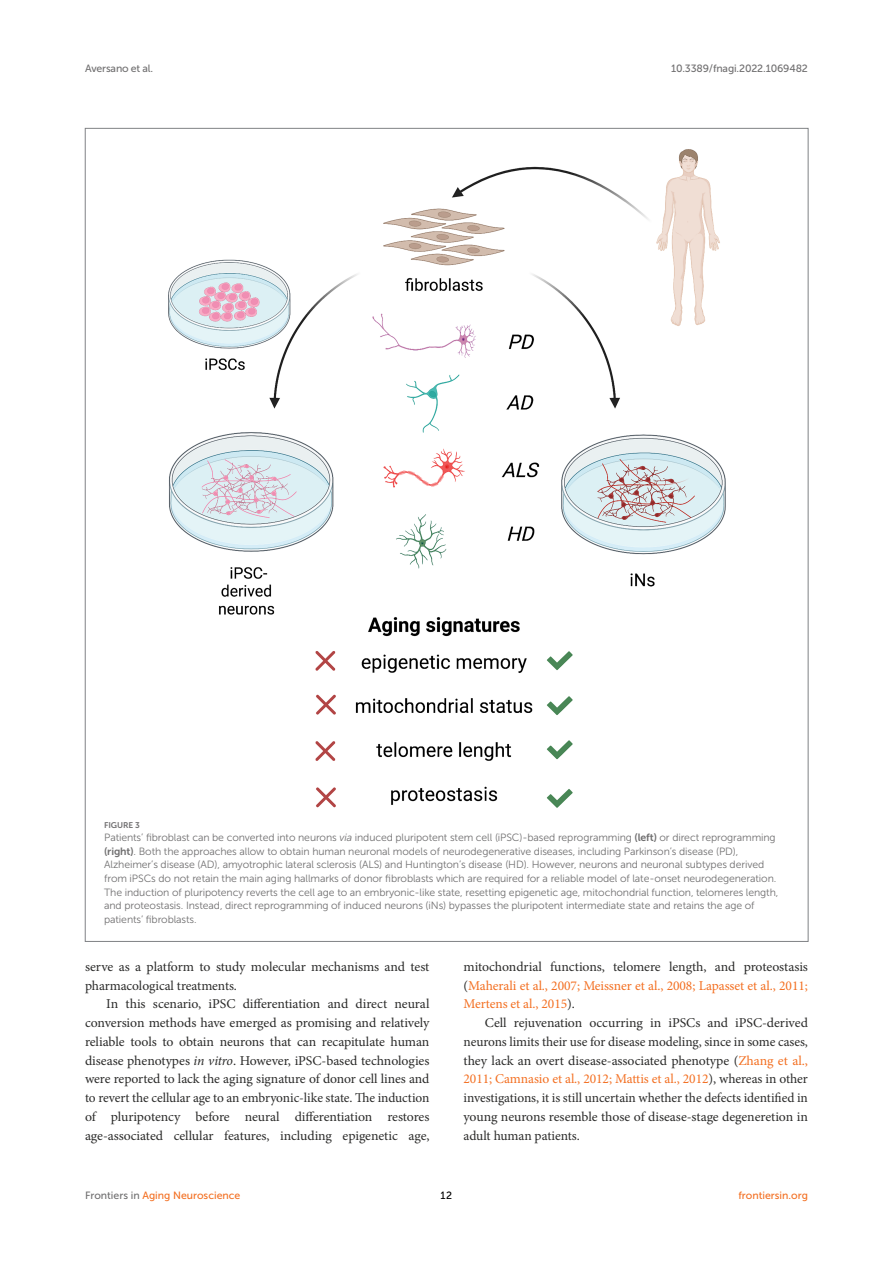
<style>
.page{position:relative;width:893px;height:1263px;background:#fff}
.page>*{position:absolute;margin:0;border:0;box-sizing:border-box;transform-origin:0 0}
.TEXT{font:13.5px/18.8px "Minion Pro";letter-spacing:-.005em;color:#2b2b2a;text-align:justify}
.TEXT-2{font:13.5px/18.8px "Minion Pro";letter-spacing:-.005em;color:#f36f21;text-align:justify}
.TEXT_FLUSH{font:13.5px/18.8px "Minion Pro";letter-spacing:-.01em;color:#2b2b2a}
.FIG_LEG{font:10.5px/13.5px "Museo Sans 300";letter-spacing:-.01em;color:#706f70}
.t1{font:10.5px "Museo Sans 500";color:#f36f21}
.t2{font:10.5px "Museo Sans 500";letter-spacing:-.015em;color:#706f70}
.t3{font:10.5px "Museo Sans 500";color:#000}
.FIG_HD{font:8.25px "Museo Sans 700";letter-spacing:-.01em;color:#706f70}
.s1{font-style:italic}
.s2{font-family:"Museo Sans 700"}
.s3{color:#2b2b2a}
.s4{color:#f36f21}
.s5{color:#706f70}
</style>
<div class="page">
<img style="left:168px;top:149px;width:558px;height:659px">
<p class="t2" style="left:85px;top:63px;width:70px">Aversano et al.</p>
<p class="t2" style="left:671px;top:63px;width:138px">10.3389/fnagi.2022.1069482</p>
<p class="FIG_HD" style="left:104px;top:820px;width:37px">FIGURE 3</p>
<p class="FIG_LEG" style="left:104px;top:831px;width:676px">Patients’ fibroblast can be converted into neurons <span class="s1">via</span> induced pluripotent stem cell (iPSC)-based reprogramming <span class="s2">(left)</span> or direct reprogramming <span class="s2">(right)</span>. Both the approaches allow to obtain human neuronal models of neurodegenerative diseases, including Parkinson’s disease (PD), Alzheimer’s disease (AD), amyotrophic lateral sclerosis (ALS) and Huntington’s disease (HD). However, neurons and neuronal subtypes derived from iPSCs do not retain the main aging hallmarks of donor fibroblasts which are required for a reliable model of late-onset neurodegeneration.<br>The induction of pluripotency reverts the cell age to an embryonic-like state, resetting epigenetic age, mitochondrial function, telomeres length, and proteostasis. Instead, direct reprogramming of induced neurons (iNs) bypasses the pluripotent intermediate state and retains the age of patients’ fibroblasts.</p>
<p class="TEXT_FLUSH" style="left:85px;top:957px;width:346px">serve as a platform to study molecular mechanisms and test pharmacological treatments.</p>
<p class="TEXT" style="left:85px;top:995px;width:346px;text-indent:21px">In this scenario, iPSC differentiation and direct neural conversion methods have emerged as promising and relatively reliable tools to obtain neurons that can recapitulate human disease phenotypes <span class="s1">in vitro</span>. However, iPSC-based technologies were reported to lack the aging signature of donor cell lines and to revert the cellular age to an embryonic-like state. The induction of pluripotency before neural differentiation restores age-associated cellular features, including epigenetic age,</p>
<p class="TEXT-2" style="left:463px;top:957px;width:346px"><span class="s3">mitochondrial functions, telomere length, and proteostasis (</span>Maherali et al., 2007; Meissner et al., 2008; Lapasset et al., 2011; Mertens et al., 2015<span class="s3">).</span></p>
<p class="TEXT" style="left:463px;top:1013px;width:346px;text-indent:21px">Cell rejuvenation occurring in iPSCs and iPSC-derived neurons limits their use for disease modeling, since in some cases, they lack an overt disease-associated phenotype (<span class="s4">Zhang et al., 2011; Camnasio et al., 2012; Mattis et al., 2012</span>), whereas in other investigations, it is still uncertain whether the defects identified in young neurons resemble those of disease-stage degeneretion in adult human patients.</p>
<p class="t1" style="left:85px;top:1190px;width:157px"><span class="s5">Frontiers in</span> Aging Neuroscience</p>
<p class="t3" style="left:441px;top:1190px;width:13px">12</p>
<p class="t1" style="left:738px;top:1190px;width:71px">frontiersin.org</p>
</div>
